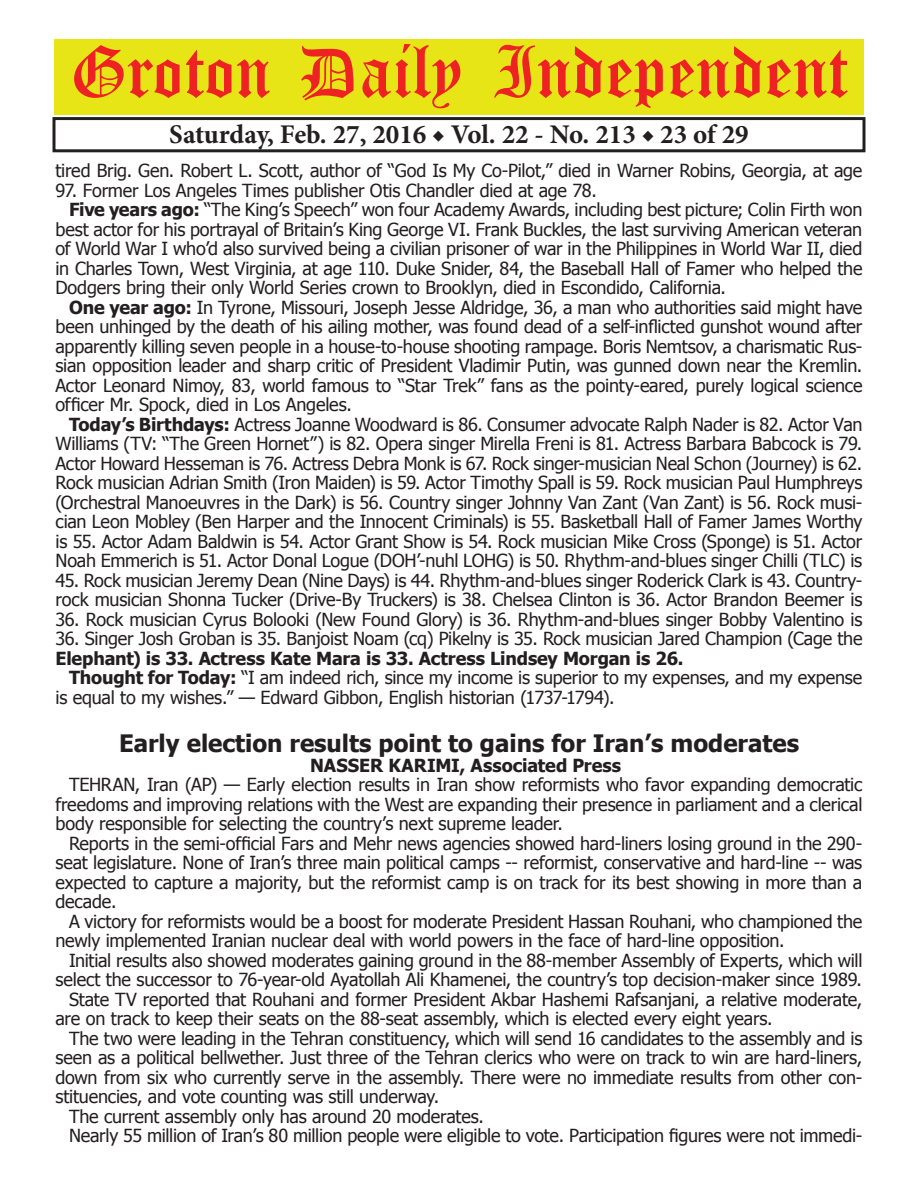
<style>
.page{position:relative;width:918px;height:1188px;background:#fff}
.page>*{position:absolute;margin:0;border:0;box-sizing:border-box;transform-origin:0 0}
.t1{font:54px "Old English Five";color:#ee2123}
.t2{font:700 27px "Minion Pro";color:#231f20}
.t3{font:700 24px "Tahoma";color:#231f20}
.t4{font:18px/19.5px "Tahoma";letter-spacing:-.01em;color:#231f20}
.t5{font:700 18px "Tahoma";letter-spacing:-.005em;color:#231f20}
.s1{font-weight:700}
</style>
<div class="page">
<div style="left:52px;top:117px;width:814px;height:35px;border:3px solid #231f20"></div>
<div style="left:54px;top:40px;width:810px;height:75px;background:#e7e515"></div>
<h1 class="t1" style="left:70px;top:47px;width:779px">Groton Daily Independent</h1>
<h2 class="t2" style="left:169px;top:116px;width:581px">Saturday, Feb. 27, 2016 ◆ Vol. 22 - No. 213 ◆ 23 of 29</h2>
<p class="t4" style="left:56px;top:160px;width:808px">tired Brig. Gen. Robert L. Scott, author of “God Is My Co-Pilot,” died in Warner Robins, Georgia, at age</p>
<p class="t4" style="left:56px;top:180px;width:543px">97. Former Los Angeles Times publisher Otis Chandler died at age 78.</p>
<p class="t4" style="left:69px;top:199px;width:795px"><span class="s1">Five years ago:</span> “The King’s Speech” won four Academy Awards, including best picture; Colin Firth won</p>
<p class="t4" style="left:56px;top:219px;width:808px">best actor for his portrayal of Britain’s King George VI. Frank Buckles, the last surviving American veteran</p>
<p class="t4" style="left:56px;top:238px;width:808px">of World War I who’d also survived being a civilian prisoner of war in the Philippines in World War II, died</p>
<p class="t4" style="left:56px;top:258px;width:808px">in Charles Town, West Virginia, at age 110. Duke Snider, 84, the Baseball Hall of Famer who helped the</p>
<p class="t4" style="left:56px;top:277px;width:672px">Dodgers bring their only World Series crown to Brooklyn, died in Escondido, California.</p>
<p class="t4" style="left:69px;top:297px;width:795px"><span class="s1">One year ago:</span> In Tyrone, Missouri, Joseph Jesse Aldridge, 36, a man who authorities said might have</p>
<p class="t4" style="left:56px;top:316px;width:808px">been unhinged by the death of his ailing mother, was found dead of a self-inflicted gunshot wound after</p>
<p class="t4" style="left:56px;top:336px;width:808px">apparently killing seven people in a house-to-house shooting rampage. Boris Nemtsov, a charismatic Rus-</p>
<p class="t4" style="left:56px;top:355px;width:808px">sian opposition leader and sharp critic of President Vladimir Putin, was gunned down near the Kremlin.</p>
<p class="t4" style="left:56px;top:375px;width:809px">Actor Leonard Nimoy, 83, world famous to “Star Trek” fans as the pointy-eared, purely logical science</p>
<p class="t4" style="left:56px;top:394px;width:298px">officer Mr. Spock, died in Los Angeles.</p>
<p class="t4" style="left:69px;top:414px;width:795px"><span class="s1">Today’s Birthdays:</span> Actress Joanne Woodward is 86. Consumer advocate Ralph Nader is 82. Actor Van</p>
<p class="t4" style="left:56px;top:433px;width:808px">Williams (TV: “The Green Hornet”) is 82. Opera singer Mirella Freni is 81. Actress Barbara Babcock is 79.</p>
<p class="t4" style="left:56px;top:453px;width:808px">Actor Howard Hesseman is 76. Actress Debra Monk is 67. Rock singer-musician Neal Schon (Journey) is 62.</p>
<p class="t4" style="left:56px;top:472px;width:809px">Rock musician Adrian Smith (Iron Maiden) is 59. Actor Timothy Spall is 59. Rock musician Paul Humphreys</p>
<p class="t4" style="left:56px;top:492px;width:808px">(Orchestral Manoeuvres in the Dark) is 56. Country singer Johnny Van Zant (Van Zant) is 56. Rock musi-</p>
<p class="t4" style="left:56px;top:511px;width:808px">cian Leon Mobley (Ben Harper and the Innocent Criminals) is 55. Basketball Hall of Famer James Worthy</p>
<p class="t4" style="left:56px;top:531px;width:808px">is 55. Actor Adam Baldwin is 54. Actor Grant Show is 54. Rock musician Mike Cross (Sponge) is 51. Actor</p>
<p class="t4" style="left:56px;top:550px;width:808px">Noah Emmerich is 51. Actor Donal Logue (DOH’-nuhl LOHG) is 50. Rhythm-and-blues singer Chilli (TLC) is</p>
<p class="t4" style="left:56px;top:570px;width:808px">45. Rock musician Jeremy Dean (Nine Days) is 44. Rhythm-and-blues singer Roderick Clark is 43. Country&shy;rock musician Shonna Tucker (Drive-By Truckers) is 38. Chelsea Clinton is 36. Actor Brandon Beemer is</p>
<p class="t4" style="left:56px;top:609px;width:808px">36. Rock musician Cyrus Bolooki (New Found Glory) is 36. Rhythm-and-blues singer Bobby Valentino is</p>
<p class="t4" style="left:56px;top:628px;width:808px">36. Singer Josh Groban is 35. Banjoist Noam (cq) Pikelny is 35. Rock musician Jared Champion (Cage the</p>
<p class="t5" style="left:56px;top:646px;width:630px">Elephant) is 33. Actress Kate Mara is 33. Actress Lindsey Morgan is 26.</p>
<p class="t4" style="left:69px;top:667px;width:795px"><span class="s1">Thought for Today:</span> “I am indeed rich, since my income is superior to my expenses, and my expense</p>
<p class="t4" style="left:56px;top:687px;width:561px">is equal to my wishes.” — Edward Gibbon, English historian (1737-1794).</p>
<h3 class="t3" style="left:119px;top:727px;width:681px">Early election results point to gains for Iran’s moderates</h3>
<p class="t5" style="left:310px;top:753px;width:313px">NASSER KARIMI, Associated Press</p>
<p class="t4" style="left:56px;top:774px;width:809px;text-align:justify;text-indent:14px">TEHRAN, Iran (AP) — Early election results in Iran show reformists who favor expanding democratic freedoms and improving relations with the West are expanding their presence in parliament and a clerical body responsible for selecting the country’s next supreme leader.</p>
<p class="t4" style="left:56px;top:833px;width:808px;text-align:justify;text-indent:14px">Reports in the semi-official Fars and Mehr news agencies showed hard-liners losing ground in the 290- seat legislature. None of Iran’s three main political camps -- reformist, conservative and hard-line -- was expected to capture a majority, but the reformist camp is on track for its best showing in more than a decade.</p>
<p class="t4" style="left:56px;top:911px;width:808px;text-indent:14px">A victory for reformists would be a boost for moderate President Hassan Rouhani, who championed the newly implemented Iranian nuclear deal with world powers in the face of hard-line opposition.</p>
<p class="t4" style="left:69px;top:950px;width:795px">Initial results also showed moderates gaining ground in the 88-member Assembly of Experts, which will</p>
<p class="t4" style="left:56px;top:969px;width:808px">select the successor to 76-year-old Ayatollah Ali Khamenei, the country’s top decision-maker since 1989.</p>
<p class="t4" style="left:69px;top:989px;width:795px">State TV reported that Rouhani and former President Akbar Hashemi Rafsanjani, a relative moderate,</p>
<p class="t4" style="left:56px;top:1008px;width:719px">are on track to keep their seats on the 88-seat assembly, which is elected every eight years.</p>
<p class="t4" style="left:69px;top:1028px;width:795px">The two were leading in the Tehran constituency, which will send 16 candidates to the assembly and is</p>
<p class="t4" style="left:56px;top:1047px;width:808px">seen as a political bellwether. Just three of the Tehran clerics who were on track to win are hard-liners,</p>
<p class="t4" style="left:56px;top:1067px;width:808px">down from six who currently serve in the assembly. There were no immediate results from other con-</p>
<p class="t4" style="left:56px;top:1086px;width:385px">stituencies, and vote counting was still underway.</p>
<p class="t4" style="left:69px;top:1106px;width:417px">The current assembly only has around 20 moderates.</p>
<p class="t4" style="left:69px;top:1125px;width:795px">Nearly 55 million of Iran’s 80 million people were eligible to vote. Participation figures were not immedi-</p>
</div>
